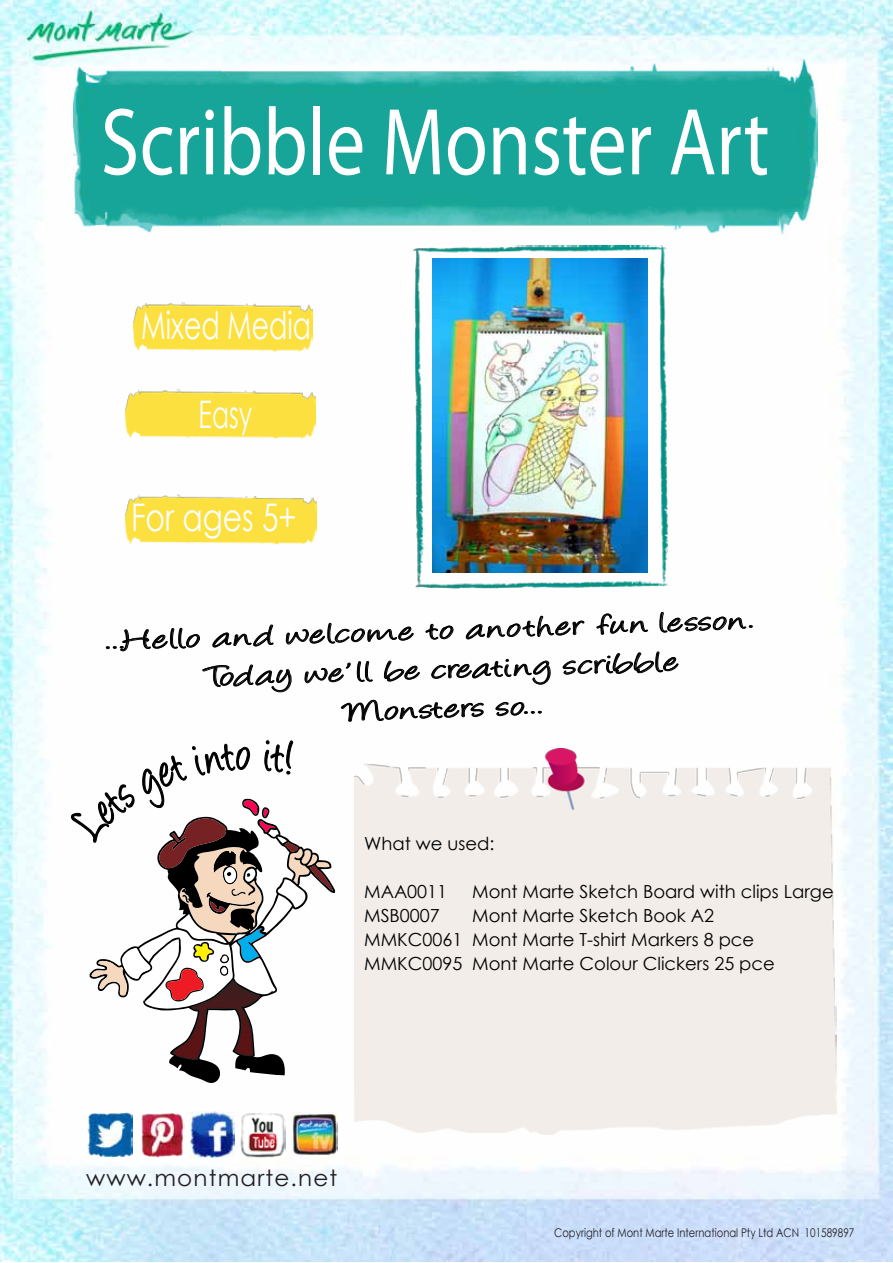
<style>
.page{position:relative;width:893px;height:1263px;background:#fff}
.page>*{position:absolute;margin:0;border:0;box-sizing:border-box;transform-origin:0 0}
.t1{font:96px "Myriad Pro";color:#fff;scale:.81 1}
.t2{font:38.1px "Century Gothic";color:#fff;scale:.7 1}
.t3{font:38.1px "Century Gothic";color:#fff;scale:.78 1}
.t4{font:38.1px "Century Gothic";color:#fff;scale:.66 1}
.t5{font:32.1px "Angelina";color:#000;scale:1.49 1}
.t6{font:22.35px "Century Gothic";letter-spacing:.05em;color:#231f20}
.t7{font:18px/24px "Century Gothic";color:#000}
.t8{font:12px "Century Gothic";color:#231f20;scale:.83 1}
</style>
<div class="page">
<img style="left:0;top:0;width:893px;height:1261px">
<img style="left:355px;top:749px;width:481px;height:386px">
<img style="left:74px;top:60px;width:744px;height:243px">
<img style="left:133px;top:284px;width:180px;height:85px">
<img style="left:126px;top:477px;width:190px;height:85px">
<img style="left:125px;top:372px;width:190px;height:85px">
<img style="left:414px;top:245px;width:255px;height:344px">
<svg style="left:90px;top:1060px;width:245px;height:23px"></svg>
<svg style="left:70px;top:602px;width:683px;height:458px"></svg>
<img style="left:139px;top:1112px;width:45px;height:46px">
<img style="left:88px;top:1113px;width:45px;height:43px">
<img style="left:292px;top:1113px;width:45px;height:44px">
<img style="left:240px;top:1112px;width:45px;height:46px">
<img style="left:191px;top:1112px;width:43px;height:45px">
<img style="left:433px;top:259px;width:215px;height:313px">
<h1 class="t1" style="left:101px;top:83px;width:827px">Scribble Monster Art</h1>
<h2 class="t2" style="left:141px;top:298px;width:244px">Mixed Media</h2>
<h2 class="t4" style="left:199px;top:388px;width:82px">Easy</h2>
<h2 class="t3" style="left:131px;top:491px;width:214px">For ages 5+</h2>
<h3 class="t5" style="left:103px;top:628px;width:438px;rotate:-2deg">...Hello and welcome to another fun lesson.</h3>
<h3 class="t5" style="left:205px;top:664px;width:319px;rotate:-2deg">Today we’ll be creating scribble</h3>
<h3 class="t5" style="left:344px;top:699px;width:134px;rotate:-2deg">Monsters so...</h3>
<p class="t7" style="left:364px;top:831px;width:132px">What we used:</p>
<p class="t7" style="left:364px;top:879px;width:85px">MAA0011</p>
<p class="t7" style="left:472px;top:879px;width:363px">Mont Marte Sketch Board with clips Large</p>
<p class="t7" style="left:364px;top:903px;width:77px">MSB0007</p>
<p class="t7" style="left:364px;top:903px;width:412px;text-indent:108px">Mont Marte Sketch Book A2<br>MMKC0061 Mont Marte T-shirt Markers 8 pce<br>MMKC0095 Mont Marte Colour Clickers 25 pce</p>
<p class="t6" style="left:86px;top:1162px;width:253px">www.montmarte.net</p>
<p class="t8" style="left:554px;top:1224px;width:363px">Copyright of Mont Marte International Pty Ltd ACN 101589897</p>
</div>
